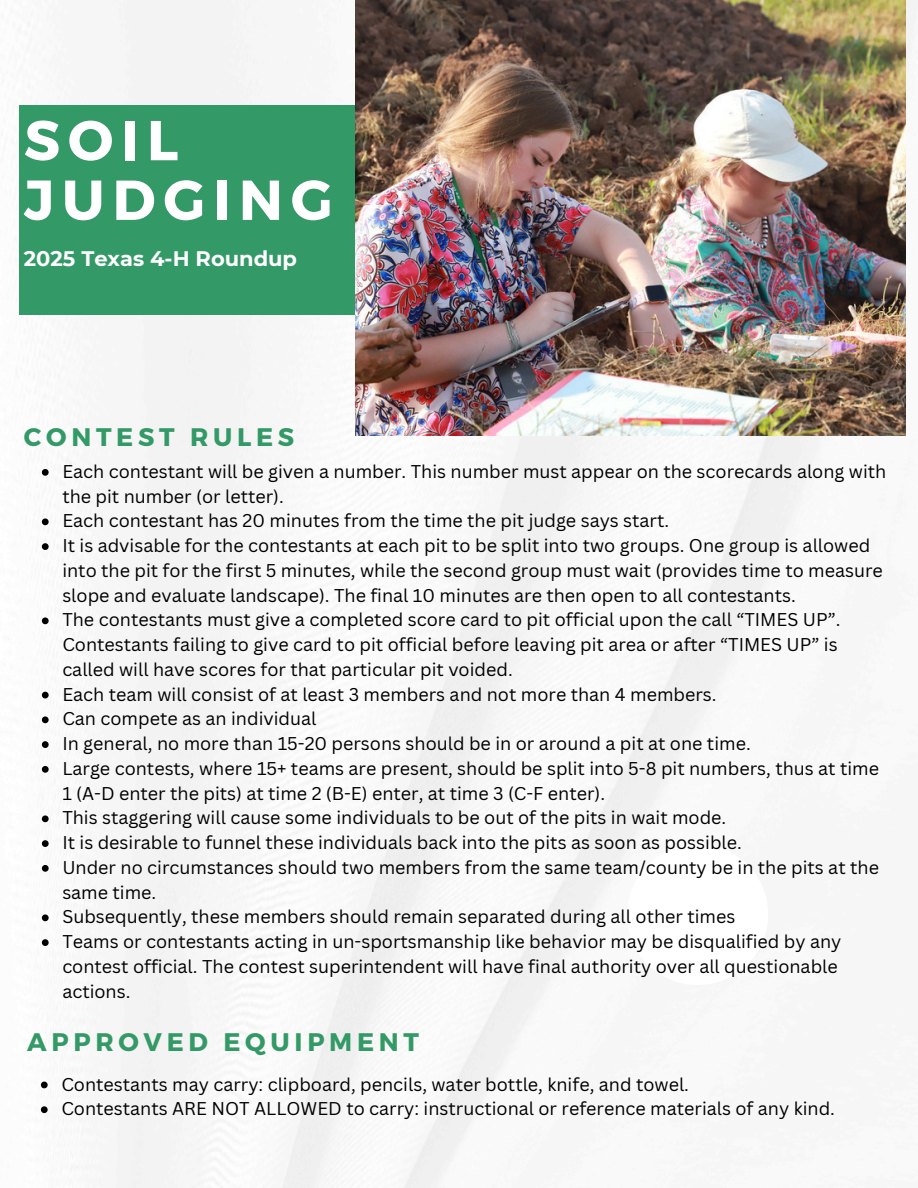
<style>
.page{position:relative;width:918px;height:1188px;background:#fff}
.page>*{position:absolute;margin:0;border:0;box-sizing:border-box;transform-origin:0 0}
.t1{font:700 56.1px/59.7px "Montserrat";letter-spacing:.14em;color:#fff}
.t2{font:700 25.35px "Montserrat";letter-spacing:.185em;color:#396}
.t3{font:700 21px "Montserrat";color:#fff}
.t4{font:18px/24.8px "Canva Sans";color:#000}
</style>
<div class="page">
<img style="left:19px;top:0;width:899px;height:1188px">
<div style="left:19px;top:105px;width:599px;height:210px;background:#396"></div>
<img style="left:356px;top:0;width:550px;height:436px">
<div style="left:627px;top:844px;width:141px;height:141px;background:#fff;border-radius:50%"></div>
<svg style="left:42px;top:469px;width:7px;height:7px"></svg>
<svg style="left:42px;top:518px;width:7px;height:7px"></svg>
<svg style="left:42px;top:543px;width:7px;height:7px"></svg>
<svg style="left:42px;top:617px;width:7px;height:7px"></svg>
<svg style="left:42px;top:692px;width:7px;height:6px"></svg>
<svg style="left:42px;top:716px;width:7px;height:7px"></svg>
<svg style="left:42px;top:741px;width:7px;height:7px"></svg>
<svg style="left:42px;top:766px;width:7px;height:7px"></svg>
<svg style="left:42px;top:815px;width:7px;height:7px"></svg>
<svg style="left:42px;top:840px;width:7px;height:7px"></svg>
<svg style="left:42px;top:865px;width:7px;height:7px"></svg>
<svg style="left:42px;top:914px;width:7px;height:7px"></svg>
<svg style="left:42px;top:939px;width:7px;height:7px"></svg>
<svg style="left:41px;top:1082px;width:7px;height:6px"></svg>
<svg style="left:41px;top:1106px;width:7px;height:7px"></svg>
<h1 class="t1" style="left:24px;top:108px;width:310px">SOIL<br>JUDGING</h1>
<h2 class="t3" style="left:24px;top:246px;width:275px">2025 Texas 4-H Roundup</h2>
<h3 class="t2" style="left:24px;top:420px;width:272px">CONTEST RULES</h3>
<p class="t4" style="left:62px;top:459px;width:826px">Each contestant will be given a number. This number must appear on the scorecards along with the pit number (or letter).</p>
<p class="t4" style="left:62px;top:508px;width:608px">Each contestant has 20 minutes from the time the pit judge says start.</p>
<p class="t4" style="left:62px;top:533px;width:822px">It is advisable for the contestants at each pit to be split into two groups. One group is allowed into the pit for the first 5 minutes, while the second group must wait (provides time to measure slope and evaluate landscape). The final 10 minutes are then open to all contestants.</p>
<p class="t4" style="left:62px;top:607px;width:780px">The contestants must give a completed score card to pit official upon the call “TIMES UP”.<br>Contestants failing to give card to pit official before leaving pit area or after “TIMES UP” is called will have scores for that particular pit voided.</p>
<p class="t4" style="left:62px;top:681px;width:656px">Each team will consist of at least 3 members and not more than 4 members.</p>
<p class="t4" style="left:62px;top:706px;width:256px">Can compete as an individual</p>
<p class="t4" style="left:62px;top:731px;width:690px">In general, no more than 15-20 persons should be in or around a pit at one time.</p>
<p class="t4" style="left:62px;top:756px;width:818px">Large contests, where 15+ teams are present, should be split into 5-8 pit numbers, thus at time<br>1 (A-D enter the pits) at time 2 (B-E) enter, at time 3 (C-F enter).</p>
<p class="t4" style="left:62px;top:805px;width:666px">This staggering will cause some individuals to be out of the pits in wait mode.</p>
<p class="t4" style="left:62px;top:830px;width:681px">It is desirable to funnel these individuals back into the pits as soon as possible.</p>
<p class="t4" style="left:62px;top:855px;width:818px">Under no circumstances should two members from the same team/county be in the pits at the same time.</p>
<p class="t4" style="left:62px;top:904px;width:675px">Subsequently, these members should remain separated during all other times</p>
<h2 class="t4" style="left:62px;top:929px;width:781px">Teams or contestants acting in un-sportsmanship like behavior may be disqualified by any contest official. The contest superintendent will have final authority over all questionable actions.</h2>
<p class="t2" style="left:27px;top:1025px;width:394px">APPROVED EQUIPMENT</p>
<p class="t4" style="left:61px;top:1071px;width:629px">Contestants may carry: clipboard, pencils, water bottle, knife, and towel.</p>
<p class="t4" style="left:61px;top:1096px;width:775px">Contestants ARE NOT ALLOWED to carry: instructional or reference materials of any kind.</p>
</div>
